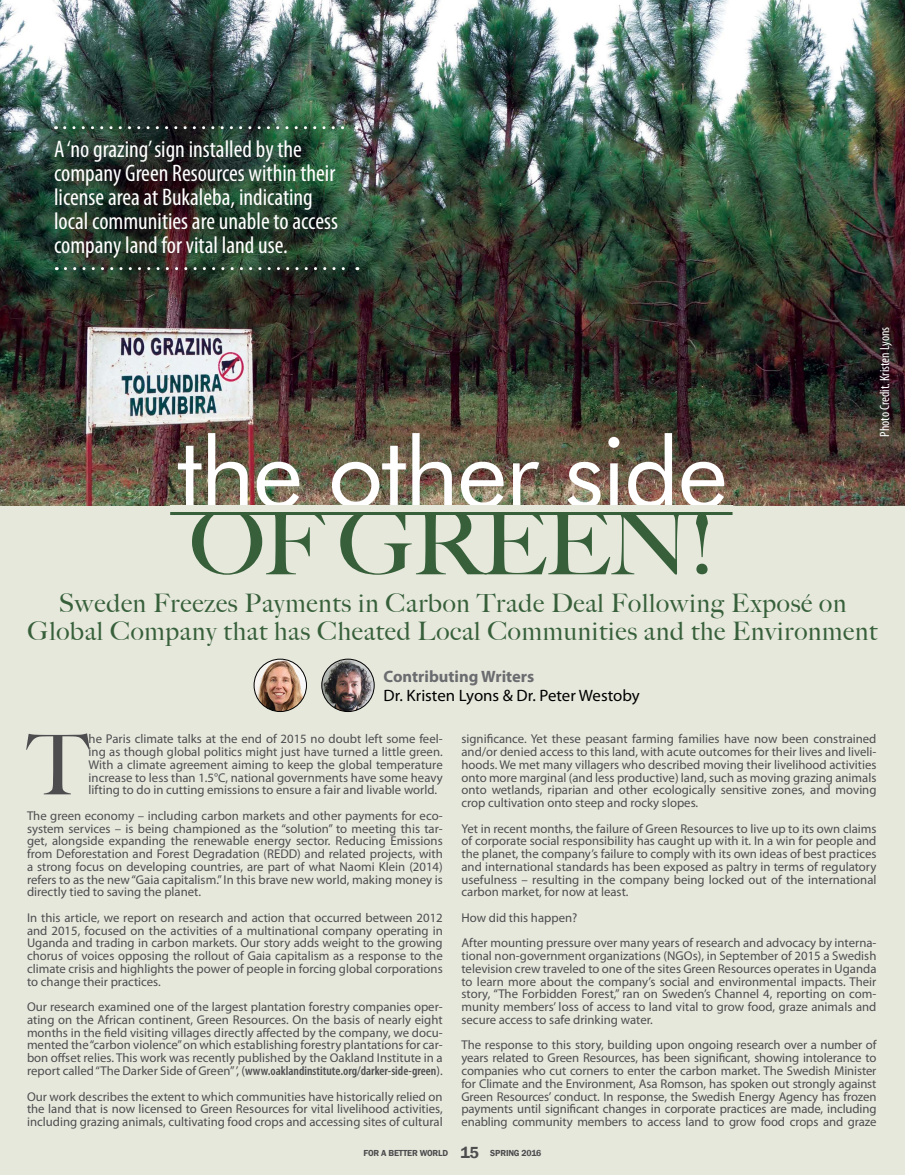
<style>
.page{position:relative;width:905px;height:1175px;background:#fff}
.page>*{position:absolute;margin:0;border:0;box-sizing:border-box;transform-origin:0 0}
.t1{font:500 83.55px "Big Caslon";color:#4d4d4f}
.t2{font:500 25.5px/28.5px "Big Caslon";letter-spacing:.03em;color:#37603a;text-align:center}
.t3{font:condensed 24px/24px "Myriad Pro";color:#fff}
.t4{font:16.5px "Myriad Pro";color:#000}
.t5{font:700 16.5px "Myriad Pro";color:#6b6c6f}
.t6{font:condensed 13.5px "Myriad Pro";color:#fff}
.t7{font:12.75px/12.8px "Myriad Pro";color:#4d4d4f;text-align:justify}
.t8{font:600 9px "Franklin Gothic";letter-spacing:-.02em;color:#4d4d4f}
.s1{font-weight:600;font-stretch:condensed}
.s2{font-size:16.5px}
</style>
<div class="page">
<div style="left:0;top:0;width:904px;height:1174px;background:#e6e8dc"></div>
<img style="left:322px;top:659px;width:52px;height:52px;border-radius:26px">
<div style="left:321px;top:659px;width:53px;height:53px;border:1px solid #000;border-radius:50%"></div>
<img style="left:254px;top:659px;width:52px;height:52px;border-radius:26px">
<div style="left:254px;top:659px;width:53px;height:53px;border:1px solid #000;border-radius:50%"></div>
<img style="left:0;top:0;width:904px;height:505px">
<svg style="left:65px;top:126px;width:292px;height:3px"></svg>
<svg style="left:65px;top:267px;width:293px;height:3px"></svg>
<hr style="left:170px;top:512px;width:562px;height:3px;background:#37603a">
<img style="left:178px;top:433px;width:546px;height:142px">
<div style="left:170px;top:505px;width:562px;height:7px;background:#e6e8dc"></div>
<h3 class="t3" style="left:54px;top:137px;width:285px">A ‘no grazing’ sign installed by the company Green Resources within their license area at Bukaleba, indicating local communities are unable to access company land for vital land use.</h3>
<p class="t6" style="left:876px;top:437px;width:111px;rotate:-90deg">Photo Credit. Kristen Lyons</p>
<h2 class="t2" style="left:28px;top:587px;width:851px">Sweden Freezes Payments in Carbon Trade Deal Following Exposé on<br>Global Company that has Cheated Local Communities and the Environment</h2>
<p class="t5" style="left:383px;top:665px;width:152px">Contributing Writers</p>
<p class="t4" style="left:383px;top:685px;width:258px">Dr. Kristen Lyons &amp; Dr. Peter Westoby</p>
<h1 class="t1" style="left:27px;top:696px;width:63px">T</h1>
<p class="t7" style="left:89px;top:732px;width:355px">he Paris climate talks at the end of 2015 no doubt left some feel&shy;ing as though global politics might just have turned a little green.<br>With a climate agreement aiming to keep the global temperature increase to less than 1.5°C, national governments have some heavy lifting to do in cutting emissions to ensure a fair and livable world.</p>
<p class="t7" style="left:27px;top:809px;width:417px">The green economy – including carbon markets and other payments for eco&shy;system services – is being championed as the “solution” to meeting this tar&shy;get, alongside expanding the renewable energy sector. Reducing Emissions from Deforestation and Forest Degradation (REDD) and related projects, with a strong focus on developing countries, are part of what Naomi Klein (2014) refers to as the new “Gaia capitalism.” In this brave new world, making money is directly tied to saving the planet.</p>
<p class="t7" style="left:27px;top:911px;width:417px">In this article, we report on research and action that occurred between 2012 and 2015, focused on the activities of a multinational company operating in Uganda and trading in carbon markets. Our story adds weight to the growing chorus of voices opposing the rollout of Gaia capitalism as a response to the climate crisis and highlights the power of people in forcing global corporations to change their practices.</p>
<p class="t7" style="left:27px;top:1000px;width:417px">Our research examined one of the largest plantation forestry companies oper&shy;ating on the African continent, Green Resources. On the basis of nearly eight months in the field visiting villages directly affected by the company, we docu&shy;mented the “carbon violence” on which establishing forestry plantations for car&shy;bon offset relies. This work was recently published by the Oakland Institute in a report called “The Darker Side of Green” ’, (<span class="s1">www.oaklandinstitute.org/darker-side-green</span>).</p>
<p class="t7" style="left:27px;top:1089px;width:417px">Our work describes the extent to which communities have historically relied on the land that is now licensed to Green Resources for vital livelihood activities, including grazing animals, cultivating food crops and accessing sites of cultural</p>
<p class="t7" style="left:461px;top:732px;width:416px">significance. Yet these peasant farming families have now been constrained and/or denied access to this land, with acute outcomes for their lives and liveli&shy;hoods. We met many villagers who described moving their livelihood activities onto more marginal (and less productive) land, such as moving grazing animals onto wetlands, riparian and other ecologically sensitive zones, and moving crop cultivation onto steep and rocky slopes.</p>
<p class="t7" style="left:461px;top:821px;width:416px">Yet in recent months, the failure of Green Resources to live up to its own claims of corporate social responsibility has caught up with it. In a win for people and the planet, the company’s failure to comply with its own ideas of best practices and international standards has been exposed as paltry in terms of regulatory usefulness – resulting in the company being locked out of the international carbon market, for now at least.</p>
<p class="t7" style="left:461px;top:904px;width:416px;line-height:25.5px">How did this happen?<br>After mounting pressure over many years of research and advocacy by interna-</p>
<p class="t7" style="left:461px;top:949px;width:416px">tional non-government organizations (NGOs), in September of 2015 a Swedish television crew traveled to one of the sites Green Resources operates in Uganda to learn more about the company’s social and environmental impacts. Their story, “The Forbidden Forest,” ran on Sweden’s Channel 4, reporting on com&shy;munity members’ loss of access to land vital to grow food, graze animals and secure access to safe drinking water.</p>
<p class="t7" style="left:461px;top:1038px;width:416px">The response to this story, building upon ongoing research over a number of years related to Green Resources, has been significant, showing intolerance to companies who cut corners to enter the carbon market. The Swedish Minister for Climate and the Environment, Asa Romson, has spoken out strongly against Green Resources’ conduct. In response, the Swedish Energy Agency has frozen payments until significant changes in corporate practices are made, including enabling community members to access land to grow food crops and graze</p>
<p class="t8" style="left:363px;top:1147px;width:179px">FOR A BETTER WORLD <span class="s2">15</span> SPRING 2016</p>
</div>
